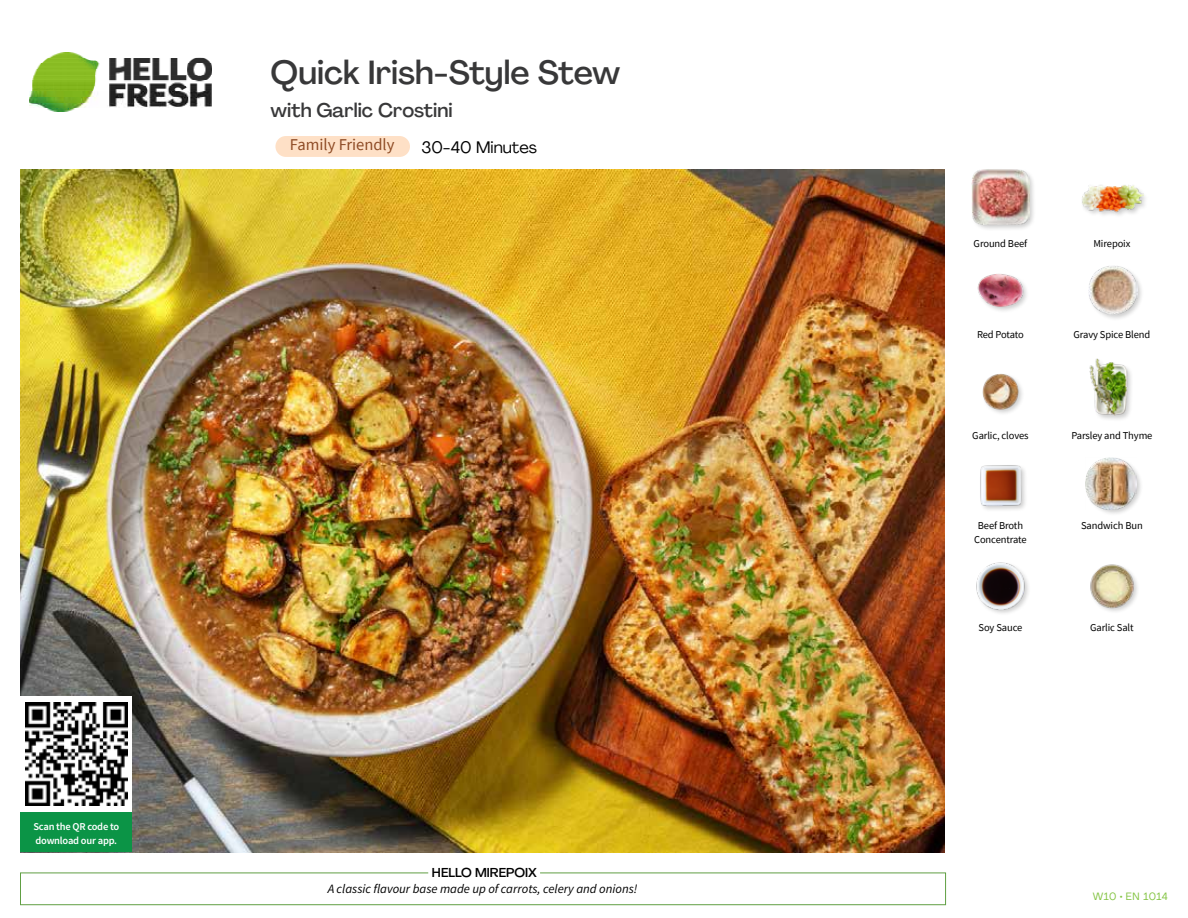
<style>
.page{position:relative;width:1188px;height:918px;background:#fff}
.page>*{position:absolute;margin:0;border:0;box-sizing:border-box;transform-origin:0 0}
.t1{font:500 33px "Agrandir";letter-spacing:-.005em;color:#383839}
.t2{font:500 19.5px "Agrandir";color:#383839}
.t3{font:16.5px "Source Sans Pro";color:#8e4b25}
.t4{font:16.5px "Agrandir";color:#000}
.t5{font:italic 12.75px "Source Sans Pro";color:#000}
.t6{font:500 12.75px "Agrandir";color:#000}
.t7{font:10.5px/13.5px "Source Sans Pro";letter-spacing:-.01em;color:#000;text-align:center}
.t8{font:600 10.5px/13.5px "Source Sans Pro";letter-spacing:-.02em;color:#fff}
.t9{font:10.5px "Agrandir";letter-spacing:.04em;color:#82c341}
</style>
<div class="page">
<img style="left:30px;top:53px;width:181px;height:59px">
<div style="left:20px;top:873px;width:926px;height:32px;border:1px solid #609f43"></div>
<div style="left:428px;top:865px;width:112px;height:15px;background:#fff"></div>
<img style="left:21px;top:170px;width:924px;height:682px">
<div style="left:275px;top:136px;width:135px;height:21px;background:#fee0c6;border-radius:10px"></div>
<img style="left:1090px;top:564px;width:48px;height:48px">
<div style="left:1084px;top:456px;width:60px;height:61px;background:#000;opacity:.2"></div>
<img style="left:1086px;top:458px;width:51px;height:51px">
<div style="left:1087px;top:265px;width:57px;height:56px;background:#000;opacity:.2"></div>
<img style="left:1089px;top:266px;width:48px;height:48px">
<div style="left:971px;top:168px;width:65px;height:64px;background:#000;opacity:.2"></div>
<img style="left:972px;top:168px;width:57px;height:58px">
<img style="left:1082px;top:185px;width:62px;height:30px">
<img style="left:977px;top:274px;width:50px;height:37px">
<img style="left:982px;top:374px;width:40px;height:39px">
<div style="left:1089px;top:357px;width:45px;height:66px;background:#000;opacity:.2"></div>
<img style="left:1089px;top:358px;width:45px;height:58px">
<img style="left:980px;top:465px;width:45px;height:45px">
<img style="left:976px;top:562px;width:53px;height:51px">
<div style="left:21px;top:811px;width:111px;height:41px;background:#0b9446"></div>
<div style="left:21px;top:696px;width:111px;height:115px;background:#fff"></div>
<img style="left:25px;top:703px;width:103px;height:102px">
<h1 class="t1" style="left:271px;top:52px;width:351px">Quick Irish-Style Stew</h1>
<h2 class="t2" style="left:271px;top:98px;width:183px">with Garlic Crostini</h2>
<h3 class="t3" style="left:290px;top:134px;width:106px">Family Friendly</h3>
<h3 class="t4" style="left:422px;top:137px;width:117px">30-40 Minutes</h3>
<p class="t8" style="left:33px;top:820px;width:87px">Scan the QR code to download our app.</p>
<p class="t6" style="left:432px;top:864px;width:106px">HELLO MIREPOIX</p>
<p class="t5" style="left:328px;top:881px;width:311px">A classic flavour base made up of carrots, celery and onions!</p>
<p class="t7" style="left:974px;top:237px;width:55px">Ground Beef</p>
<p class="t7" style="left:1093px;top:237px;width:39px">Mirepoix</p>
<p class="t7" style="left:977px;top:328px;width:48px">Red Potato</p>
<p class="t7" style="left:1074px;top:328px;width:78px">Gravy Spice Blend</p>
<p class="t7" style="left:972px;top:428px;width:58px">Garlic, cloves</p>
<p class="t7" style="left:1071px;top:428px;width:83px">Parsley and Thyme</p>
<p class="t7" style="left:974px;top:519px;width:54px">Beef Broth<br>Concentrate</p>
<p class="t7" style="left:1081px;top:519px;width:63px">Sandwich Bun</p>
<p class="t7" style="left:979px;top:621px;width:45px">Soy Sauce</p>
<p class="t7" style="left:1090px;top:621px;width:45px">Garlic Salt</p>
<p class="t9" style="left:1093px;top:890px;width:77px">W10 • EN 1014</p>
</div>
